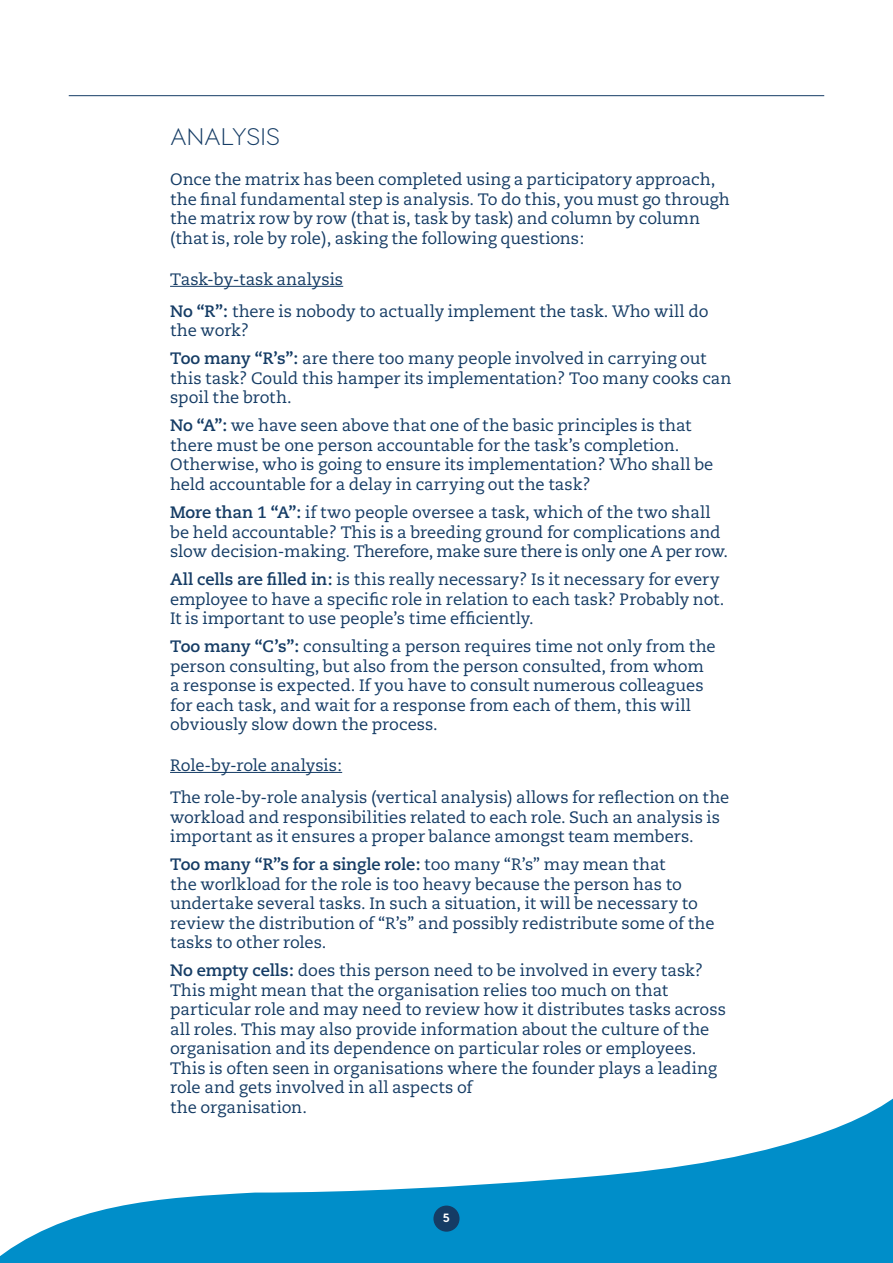
<style>
.page{position:relative;width:893px;height:1263px;background:#fff}
.page>*{position:absolute;margin:0;border:0;box-sizing:border-box;transform-origin:0 0}
.t1{font:300 24px "Visby CF";letter-spacing:.01em;color:#153c65}
.t2{font:16.5px/19.5px "Caecilia";color:#153c65}
.t3{font:800 12px "Visby CF";color:#fff}
.s1{font-weight:700}
</style>
<div class="page">
<svg style="left:0;top:1098px;width:893px;height:165px"></svg>
<div style="left:433px;top:1205px;width:26px;height:27px;background:#153c65;border-radius:50%"></div>
<hr style="left:69px;top:95px;width:755px;height:1px;background:#153c65">
<hr style="left:170px;top:286px;width:173px;height:1px;background:#153c65">
<hr style="left:170px;top:772px;width:172px;height:1px;background:#153c65">
<h1 class="t1" style="left:170px;top:122px;width:111px">ANALYSIS</h1>
<p class="t2" style="left:170px;top:170px;width:561px">Once the matrix has been completed using a participatory approach, the final fundamental step is analysis. To do this, you must go through the matrix row by row (that is, task by task) and column by column (that is, role by role), asking the following questions:</p>
<p class="t2" style="left:170px;top:263px;width:540px;line-height:32.2px">Task-by-task analysis<br><span class="s1">No “R”:</span> there is nobody to actually implement the task. Who will do</p>
<p class="t2" style="left:170px;top:317px;width:538px;line-height:28px">the work?<br><span class="s1">Too many “R’s”:</span> are there too many people involved in carrying out</p>
<p class="t2" style="left:170px;top:369px;width:563px">this task? Could this hamper its implementation? Too many cooks can spoil the broth.</p>
<p class="t2" style="left:170px;top:416px;width:545px"><span class="s1">No “A”:</span> we have seen above that one of the basic principles is that there must be one person accountable for the task’s completion.<br>Otherwise, who is going to ensure its implementation? Who shall be held accountable for a delay in carrying out the task?</p>
<p class="t2" style="left:170px;top:503px;width:559px"><span class="s1">More than 1 “A”:</span> if two people oversee a task, which of the two shall be held accountable? This is a breeding ground for complications and slow decision-making. Therefore, make sure there is only one A per row.</p>
<p class="t2" style="left:170px;top:570px;width:556px"><span class="s1">All cells are filled in:</span> is this really necessary? Is it necessary for every employee to have a specific role in relation to each task? Probably not.<br>It is important to use people’s time efficiently.</p>
<p class="t2" style="left:170px;top:637px;width:547px"><span class="s1">Too many “C’s”:</span> consulting a person requires time not only from the person consulting, but also from the person consulted, from whom a response is expected. If you have to consult numerous colleagues for each task, and wait for a response from each of them, this will obviously slow down the process.</p>
<p class="t2" style="left:170px;top:749px;width:561px;line-height:32.2px">Role-by-role analysis:<br>The role-by-role analysis (vertical analysis) allows for reflection on the</p>
<p class="t2" style="left:170px;top:807px;width:551px">workload and responsibilities related to each role. Such an analysis is important as it ensures a proper balance amongst team members.</p>
<p class="t2" style="left:170px;top:855px;width:546px"><span class="s1">Too many “R”s for a single role:</span> too many “R’s” may mean that<br>the worlkload for the role is too heavy because the person has to undertake several tasks. In such a situation, it will be necessary to review the distribution of “R’s” and possibly redistribute some of the tasks to other roles.</p>
<p class="t2" style="left:170px;top:961px;width:557px"><span class="s1">No empty cells:</span> does this person need to be involved in every task?<br>This might mean that the organisation relies too much on that particular role and may need to review how it distributes tasks across all roles. This may also provide information about the culture of the organisation and its dependence on particular roles or employees.<br>This is often seen in organisations where the founder plays a leading role and gets involved in all aspects of<br>the organisation.</p>
<p class="t3" style="left:443px;top:1210px;width:9px">5</p>
</div>
